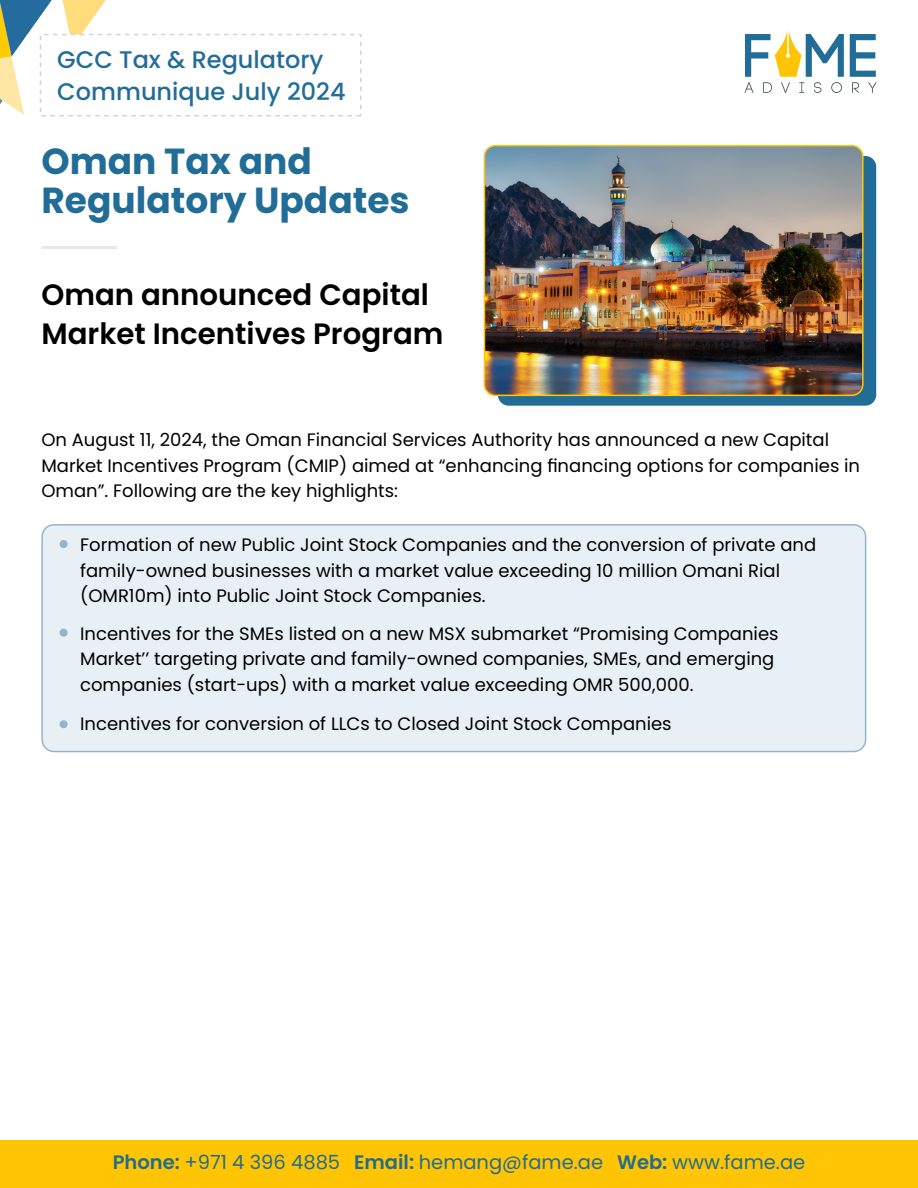
<style>
.page{position:relative;width:918px;height:1188px;background:#fff}
.page>*{position:absolute;margin:0;border:0;box-sizing:border-box;transform-origin:0 0}
.t1{font:700 36.15px/39px "Poppins";color:#226d98}
.t2{font:600 29.4px/39px "Poppins";color:#000}
.t3{font:500 24px/32.4px "Poppins";color:#226d98}
.t4{font:19.5px "Poppins";color:#246c8a}
.t5{font:18px/25.5px "Poppins";color:#000}
.s1{font-weight:600}
</style>
<div class="page">
<svg style="left:744px;top:30px;width:133px;height:63px"></svg>
<div style="left:498px;top:156px;width:378px;height:250px;background:#226d98;border-radius:11px"></div>
<hr style="left:41px;top:246px;width:76px;height:3px;background:#e6e7e8">
<img style="left:484px;top:147px;width:377px;height:247px">
<div style="left:484px;top:145px;width:380px;height:251px;border:2px solid #ffc505;border-radius:11px"></div>
<div style="left:42px;top:525px;width:824px;height:227px;background:#e9f0f5;border-radius:12px"></div>
<div style="left:41px;top:524px;width:825px;height:228px;border:2px solid #93b5cc;border-radius:12px"></div>
<div style="left:60px;top:540px;width:8px;height:8px;background:#93b5cc;border-radius:50%"></div>
<div style="left:60px;top:629px;width:8px;height:8px;background:#93b5cc;border-radius:50%"></div>
<div style="left:60px;top:720px;width:8px;height:8px;background:#93b5cc;border-radius:50%"></div>
<div style="left:0;top:1141px;width:918px;height:47px;background:#ffc505"></div>
<svg style="left:0;top:0;width:120px;height:117px"></svg>
<div style="left:40px;top:34px;width:322px;height:82px;background:#fff;border:2px dashed #d1d3d4"></div>
<h3 class="t3" style="left:57px;top:43px;width:290px">GCC Tax &amp; Regulatory<br>Communique July 2024</h3>
<h1 class="t1" style="left:41px;top:142px;width:370px">Oman Tax and<br>Regulatory Updates</h1>
<h2 class="t2" style="left:41px;top:275px;width:404px">Oman announced Capital<br>Market Incentives Program</h2>
<p class="t5" style="left:41px;top:427px;width:820px">On August 11, 2024, the Oman Financial Services Authority has announced a new Capital<br>Market Incentives Program (CMIP) aimed at “enhancing financing options for companies in<br>Oman”. Following are the key highlights:</p>
<p class="t5" style="left:80px;top:532px;width:738px">Formation of new Public Joint Stock Companies and the conversion of private and family-owned businesses with a market value exceeding 10 million Omani Rial (OMR10m) into Public Joint Stock Companies.</p>
<p class="t5" style="left:80px;top:621px;width:700px">Incentives for the SMEs listed on a new MSX submarket “Promising Companies<br>Market’’ targeting private and family-owned companies, SMEs, and emerging companies (start-ups) with a market value exceeding OMR 500,000.</p>
<p class="t5" style="left:80px;top:711px;width:593px">Incentives for conversion of LLCs to Closed Joint Stock Companies</p>
<p class="t4" style="left:113px;top:1151px;width:694px"><span class="s1">Phone:</span> +971 4 396 4885 <span class="s1">Email:</span> hemang@fame.ae <span class="s1">Web:</span> www.fame.ae</p>
</div>
